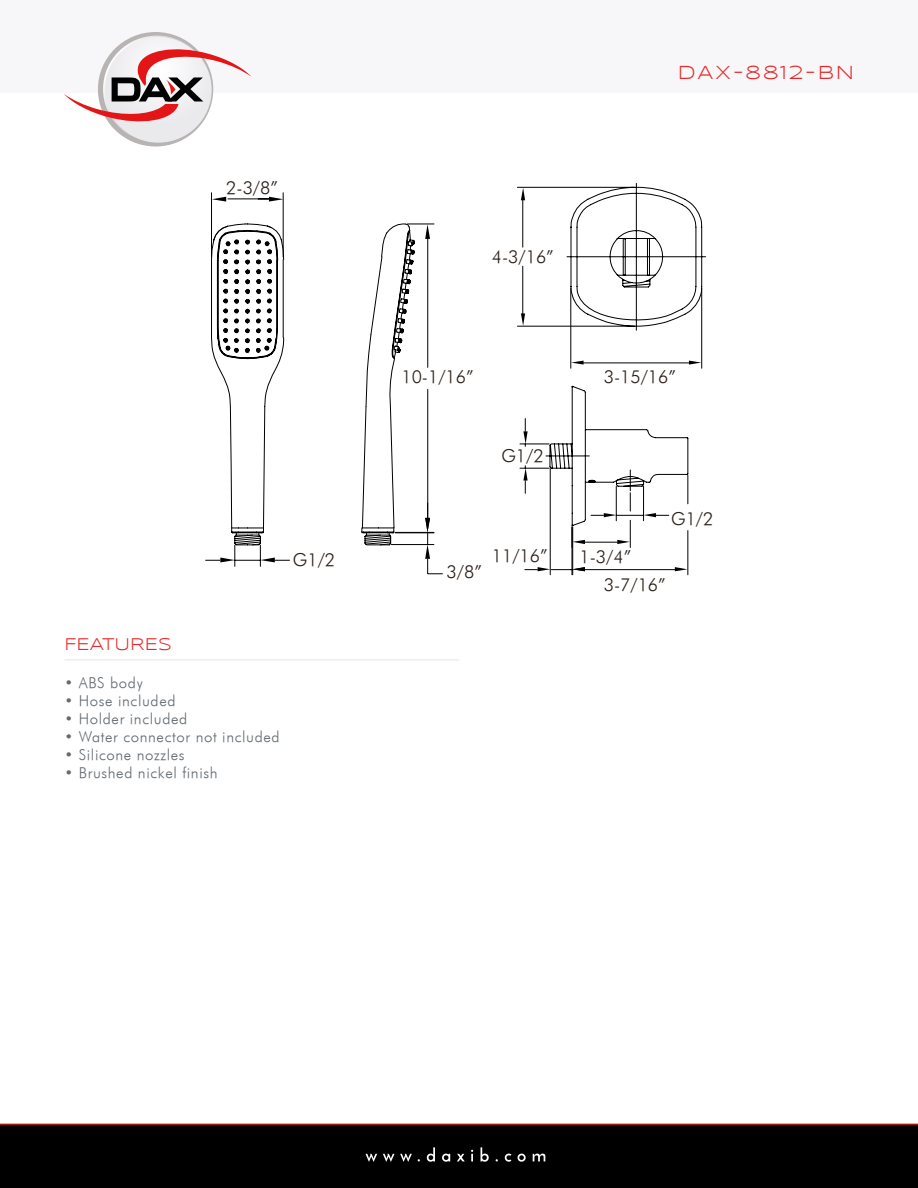
<style>
.page{position:relative;width:918px;height:1188px;background:#fff}
.page>*{position:absolute;margin:0;border:0;box-sizing:border-box;transform-origin:0 0}
.t1{font:19.5px "Syncopate";letter-spacing:.1em;color:#e62a2a}
.t2{font:italic 17.85px/27.5px "Futura";color:#291e17}
.t3{font:17.55px "Syncopate";color:#e62a2a}
.t4{font:italic 15px "Futura";letter-spacing:.04em;color:#636b71}
</style>
<div class="page">
<div style="left:0;top:0;width:918px;height:144px;background:#f7f7f9"></div>
<div style="left:0;top:1124px;width:918px;height:64px;background:#000"></div>
<hr style="left:0;top:1124px;width:918px;height:1px;background:#e41517">
<svg style="left:196px;top:1124px;width:526px;height:38px"></svg>
<div style="left:0;top:93px;width:918px;height:65px;background:#fff"></div>
<svg style="left:64px;top:36px;width:188px;height:107px"></svg>
<hr style="left:64px;top:659px;width:395px;height:1px;background:#eaeaed">
<svg style="left:517px;top:183px;width:189px;height:148px"></svg>
<hr style="left:570px;top:288px;width:1px;height:80px;background:#000">
<hr style="left:701px;top:288px;width:1px;height:80px;background:#000">
<hr style="left:583px;top:363px;width:106px;height:1px;background:#000">
<svg style="left:571px;top:361px;width:13px;height:4px"></svg>
<svg style="left:689px;top:361px;width:12px;height:4px"></svg>
<hr style="left:687px;top:531px;width:1px;height:44px;background:#000">
<hr style="left:581px;top:569px;width:94px;height:1px;background:#000">
<svg style="left:675px;top:567px;width:12px;height:4px"></svg>
<hr style="left:550px;top:468px;width:1px;height:107px;background:#000">
<hr style="left:572px;top:527px;width:1px;height:48px;background:#000">
<svg style="left:525px;top:567px;width:60px;height:4px"></svg>
<svg style="left:519px;top:385px;width:170px;height:163px"></svg>
<svg style="left:212px;top:197px;width:14px;height:5px"></svg>
<svg style="left:269px;top:197px;width:14px;height:5px"></svg>
<svg style="left:361px;top:223px;width:82px;height:352px"></svg>
<svg style="left:206px;top:223px;width:84px;height:343px"></svg>
<p class="t2" style="left:226px;top:173px;width:53px">2-3/8”</p>
<p class="t2" style="left:293px;top:545px;width:44px">G1/2</p>
<p class="t3" style="left:64px;top:634px;width:109px">FEATURES</p>
<p class="t4" style="left:64px;top:674px;width:80px">• ABS body</p>
<p class="t4" style="left:64px;top:692px;width:113px">• Hose included</p>
<p class="t4" style="left:64px;top:710px;width:124px">• Holder included</p>
<p class="t4" style="left:64px;top:728px;width:217px">• Water connector not included</p>
<p class="t4" style="left:64px;top:746px;width:122px">• Silicone nozzles</p>
<p class="t4" style="left:64px;top:764px;width:155px">• Brushed nickel finish</p>
<h1 class="t1" style="left:678px;top:61px;width:178px">DAX-8812-BN</h1>
<p class="t2" style="left:492px;top:243px;width:64px">4-3/16”</p>
<p class="t2" style="left:401px;top:362px;width:74px">10-1/16”</p>
<p class="t2" style="left:604px;top:362px;width:74px">3-15/16”</p>
<p class="t2" style="left:501px;top:442px;width:44px">G1/2</p>
<p class="t2" style="left:447px;top:558px;width:37px">3/8”</p>
<p class="t2" style="left:671px;top:505px;width:44px">G1/2</p>
<p class="t2" style="left:492px;top:542px;width:57px">11/16”</p>
<p class="t2" style="left:604px;top:543px;width:64px;text-indent:-24px">1-3/4”<br>3-7/16”</p>
</div>
